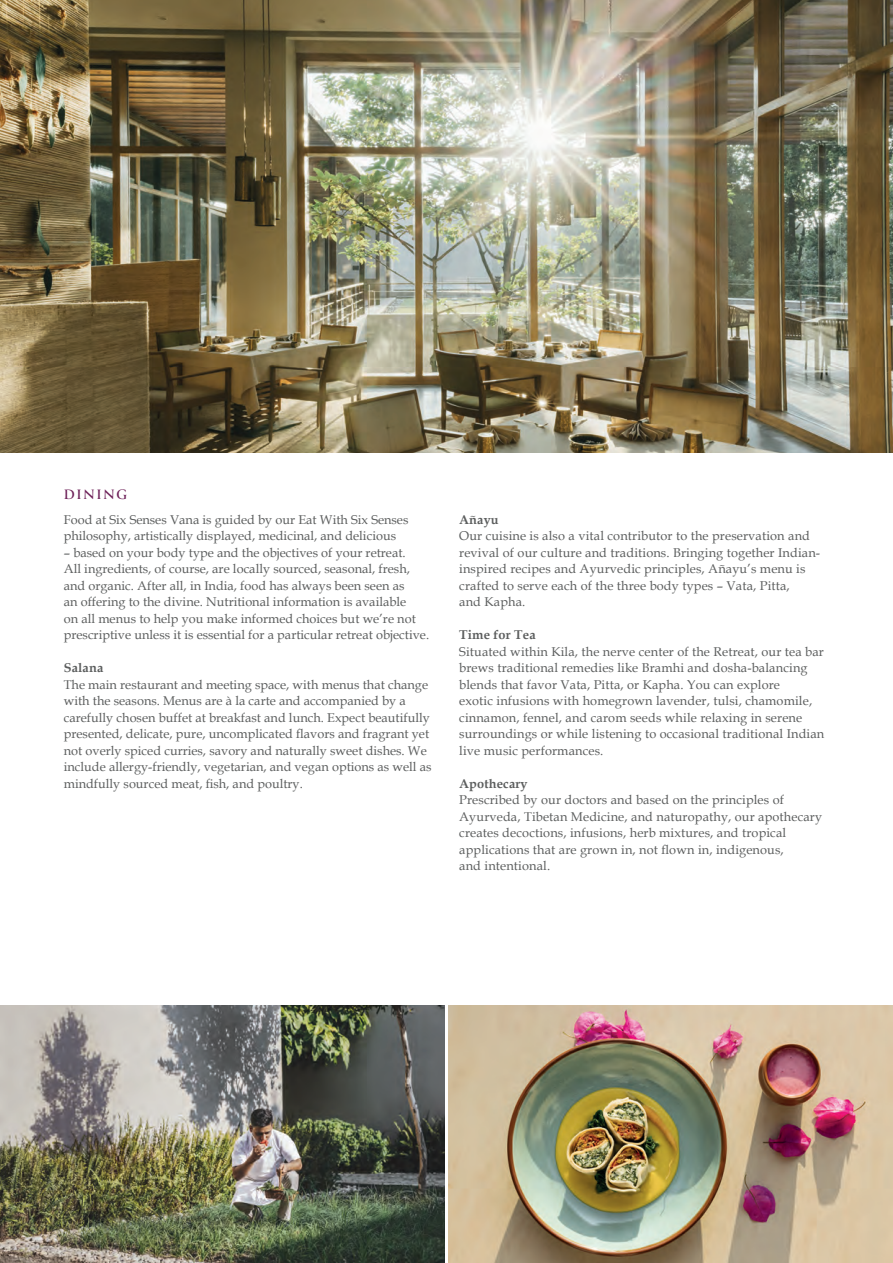
<style>
.page{position:relative;width:893px;height:1263px;background:#fff}
.page>*{position:absolute;margin:0;border:0;box-sizing:border-box;transform-origin:0 0}
.t1{font:700 15px "Canto";letter-spacing:.1em;color:#6d2058}
.t2{font:12.75px/16.5px "Book Antiqua";color:#5c5e5e}
.t3{font:700 12.75px "Book Antiqua";letter-spacing:.01em;color:#5c5e5e}
</style>
<div class="page">
<img style="left:0;top:1006px;width:444px;height:257px">
<img style="left:449px;top:1006px;width:444px;height:257px">
<img style="left:0;top:0;width:893px;height:453px">
<p class="t1" style="left:64px;top:485px;width:65px">DINING</p>
<p class="t2" style="left:64px;top:511px;width:346px">Food at Six Senses Vana is guided by our Eat With Six Senses philosophy, artistically displayed, medicinal, and delicious</p>
<p class="t2" style="left:64px;top:544px;width:367px">– based on your body type and the objectives of your retreat.<br>All ingredients, of course, are locally sourced, seasonal, fresh, and organic. After all, in India, food has always been seen as<br>an offering to the divine. Nutritional information is available<br>on all menus to help you make informed choices but we’re not prescriptive unless it is essential for a particular retreat objective.</p>
<p class="t3" style="left:64px;top:659px;width:41px">Salana</p>
<p class="t2" style="left:64px;top:676px;width:369px">The main restaurant and meeting space, with menus that change with the seasons. Menus are à la carte and accompanied by a carefully chosen buffet at breakfast and lunch. Expect beautifully presented, delicate, pure, uncomplicated flavors and fragrant yet not overly spiced curries, savory and naturally sweet dishes. We include allergy-friendly, vegetarian, and vegan options as well as mindfully sourced meat, fish, and poultry.</p>
<p class="t3" style="left:459px;top:511px;width:41px">Añayu</p>
<p class="t2" style="left:459px;top:527px;width:362px">Our cuisine is also a vital contributor to the preservation and revival of our culture and traditions. Bringing together Indian&shy;inspired recipes and Ayurvedic principles, Añayu’s menu is crafted to serve each of the three body types – Vata, Pitta,<br>and Kapha.</p>
<p class="t3" style="left:459px;top:626px;width:78px">Time for Tea</p>
<p class="t2" style="left:459px;top:643px;width:367px">Situated within Kila, the nerve center of the Retreat, our tea bar brews traditional remedies like Bramhi and dosha-balancing blends that favor Vata, Pitta, or Kapha. You can explore<br>exotic infusions with homegrown lavender, tulsi, chamomile, cinnamon, fennel, and carom seeds while relaxing in serene surroundings or while listening to occasional traditional Indian live music performances.</p>
<p class="t3" style="left:459px;top:775px;width:70px">Apothecary</p>
<p class="t2" style="left:459px;top:791px;width:364px">Prescribed by our doctors and based on the principles of Ayurveda, Tibetan Medicine, and naturopathy, our apothecary creates decoctions, infusions, herb mixtures, and tropical applications that are grown in, not flown in, indigenous,<br>and intentional.</p>
</div>
